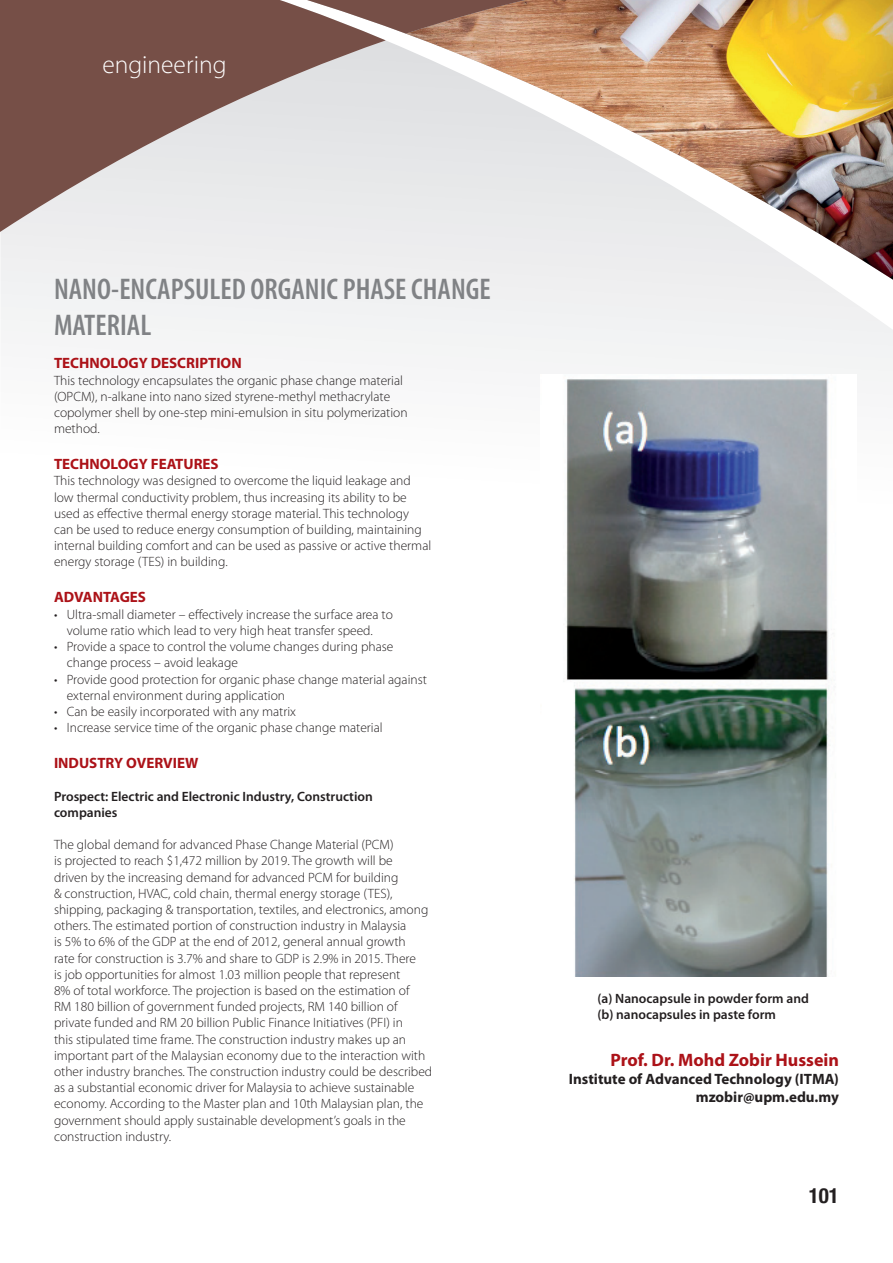
<style>
.page{position:relative;width:893px;height:1263px;background:#fff}
.page>*{position:absolute;margin:0;border:0;box-sizing:border-box;transform-origin:0 0}
.t1{font:600 condensed 30px/36px "Myriad Pro";color:#808285}
.t2{font:300 25.5px "Myriad Pro";color:#fff}
.t3{font:700 condensed 21px "Helvetica Neue";color:#231f20}
.t4{font:700 18px "Myriad Pro";color:#ac1218}
.t5{font:700 15px "Myriad Pro";color:#ac1218}
.t6{font:700 15px/18px "Myriad Pro";color:#231f20;text-align:right}
.t7{font:300 13.5px/16.2px "Myriad Pro";color:#231f20}
.t8{font:600 13.5px/16.2px "Myriad Pro";color:#231f20}
</style>
<div class="page">
<div style="left:0;top:232px;width:893px;height:150px;background:#f2f3f4"></div>
<div style="left:210px;top:232px;width:196px;height:60px;background:#eeeeef"></div>
<img style="left:406px;top:0;width:487px;height:292px">
<svg style="left:0;top:0;width:701px;height:232px"></svg>
<img style="left:540px;top:374px;width:179px;height:603px">
<img style="left:719px;top:374px;width:138px;height:603px">
<h2 class="t2" style="left:103px;top:49px;width:126px">engineering</h2>
<h1 class="t1" style="left:54px;top:272px;width:438px">NANO-ENCAPSULED ORGANIC PHASE CHANGE<br>MATERIAL</h1>
<p class="t5" style="left:54px;top:354px;width:189px">TECHNOLOGY DESCRIPTION</p>
<p class="t7" style="left:54px;top:372px;width:355px">This technology encapsulates the organic phase change material (OPCM), n-alkane into nano sized styrene-methyl methacrylate copolymer shell by one-step mini-emulsion in situ polymerization method.</p>
<p class="t5" style="left:54px;top:454px;width:166px">TECHNOLOGY FEATURES</p>
<p class="t7" style="left:54px;top:473px;width:379px">This technology was designed to overcome the liquid leakage and low thermal conductivity problem, thus increasing its ability to be used as effective thermal energy storage material. This technology can be used to reduce energy consumption of building, maintaining internal building comfort and can be used as passive or active thermal energy storage (TES) in building.</p>
<p class="t5" style="left:54px;top:588px;width:94px">ADVANTAGES</p>
<p class="t7" style="left:54px;top:606px;width:340px;text-align:center">• Ultra-small diameter – effectively increase the surface area to volume ratio which lead to very high heat transfer speed.</p>
<p class="t7" style="left:67px;top:638px;width:328px;text-indent:-13px">• Provide a space to control the volume changes during phase change process – avoid leakage</p>
<p class="t7" style="left:67px;top:671px;width:362px;text-indent:-13px">• Provide good protection for organic phase change material against external environment during application</p>
<p class="t7" style="left:54px;top:703px;width:244px">• Can be easily incorporated with any matrix</p>
<p class="t7" style="left:54px;top:719px;width:330px">• Increase service time of the organic phase change material</p>
<p class="t5" style="left:54px;top:753px;width:146px">INDUSTRY OVERVIEW</p>
<p class="t8" style="left:54px;top:787px;width:320px">Prospect: Electric and Electronic Industry, Construction companies</p>
<p class="t7" style="left:54px;top:836px;width:380px">The global demand for advanced Phase Change Material (PCM)<br>is projected to reach $1,472 million by 2019. The growth will be<br>driven by the increasing demand for advanced PCM for building<br>&amp; construction, HVAC, cold chain, thermal energy storage (TES), shipping, packaging &amp; transportation, textiles, and electronics, among others. The estimated portion of construction industry in Malaysia<br>is 5% to 6% of the GDP at the end of 2012, general annual growth<br>rate for construction is 3.7% and share to GDP is 2.9% in 2015. There<br>is job opportunities for almost 1.03 million people that represent<br>8% of total workforce. The projection is based on the estimation of<br>RM 180 billion of government funded projects, RM 140 billion of private funded and RM 20 billion Public Finance Initiatives (PFI) in<br>this stipulated time frame. The construction industry makes up an important part of the Malaysian economy due to the interaction with other industry branches. The construction industry could be described as a substantial economic driver for Malaysia to achieve sustainable economy. According to the Master plan and 10th Malaysian plan, the government should apply sustainable development’s goals in the construction industry.</p>
<p class="t8" style="left:597px;top:990px;width:213px">(a) Nanocapsule in powder form and (b) nanocapsules in paste form</p>
<h3 class="t4" style="left:610px;top:1048px;width:230px">Prof. Dr. Mohd Zobir Hussein</h3>
<p class="t6" style="left:569px;top:1069px;width:272px">Institute of Advanced Technology (ITMA) mzobir@upm.edu.my</p>
<h3 class="t3" style="left:809px;top:1177px;width:32px">101</h3>
</div>
